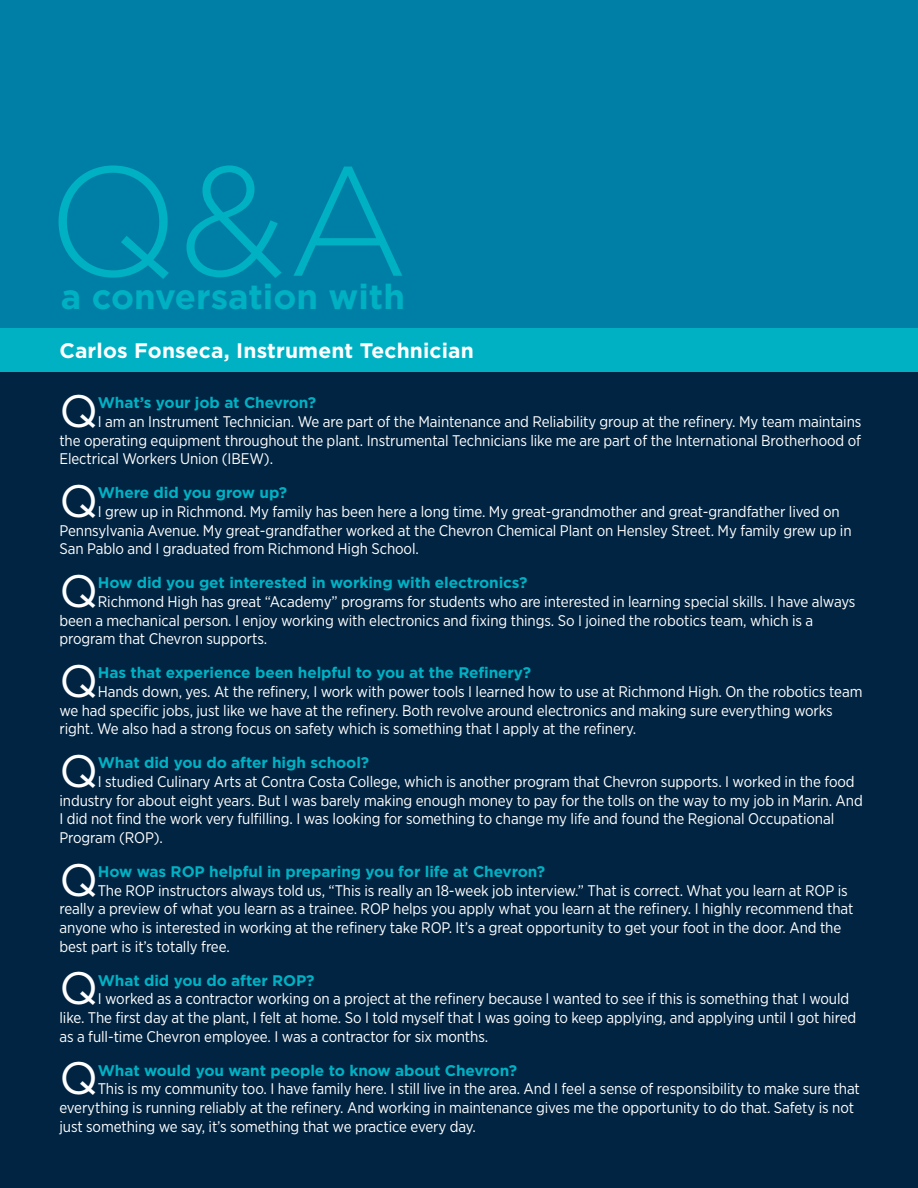
<style>
.page{position:relative;width:918px;height:1188px;background:#fff}
.page>*{position:absolute;margin:0;border:0;box-sizing:border-box;transform-origin:0 0}
.t1{font:300 154.95px "Gotham";color:#00b1c3}
.t2{font:45.45px "Gotham";color:#fff}
.t3{font:700 34.65px "Gotham";color:#00b1c3}
.t4{font:700 21px "Gotham";letter-spacing:.005em;color:#fff}
.t5{font:15.3px/18.8px "Gotham Narrow";letter-spacing:-.005em;color:#fff}
.t6{font:700 15.3px "Gotham";letter-spacing:-.005em;color:#00b1c3}
</style>
<div class="page">
<div style="left:0;top:359px;width:918px;height:829px;background:#002442"></div>
<div style="left:0;top:0;width:918px;height:328px;background:#007fa6"></div>
<div style="left:0;top:328px;width:918px;height:44px;background:#00b1c3"></div>
<h1 class="t1" style="left:47px;top:132px;width:363px">Q&amp;A</h1>
<h3 class="t3" style="left:61px;top:277px;width:346px">a conversation with</h3>
<h3 class="t4" style="left:59px;top:339px;width:416px">Carlos Fonseca, Instrument Technician</h3>
<h2 class="t2" style="left:59px;top:385px;width:40px">Q</h2>
<p class="t6" style="left:98px;top:394px;width:220px">What’s your job at Chevron?</p>
<p class="t5" style="left:59px;top:413px;width:804px;text-align:justify;text-indent:38px">I am an Instrument Technician. We are part of the Maintenance and Reliability group at the refinery. My team maintains the operating equipment throughout the plant. Instrumental Technicians like me are part of the International Brotherhood of Electrical Workers Union (IBEW).</p>
<h2 class="t2" style="left:59px;top:475px;width:40px">Q</h2>
<p class="t6" style="left:98px;top:484px;width:191px">Where did you grow up?</p>
<p class="t5" style="left:59px;top:503px;width:794px;text-indent:38px">I grew up in Richmond. My family has been here a long time. My great-grandmother and great-grandfather lived on<br>Pennsylvania Avenue. My great-grandfather worked at the Chevron Chemical Plant on Hensley Street. My family grew up in<br>San Pablo and I graduated from Richmond High School.</p>
<h2 class="t2" style="left:59px;top:565px;width:40px">Q</h2>
<p class="t6" style="left:98px;top:574px;width:431px">How did you get interested in working with electronics?</p>
<p class="t5" style="left:59px;top:593px;width:798px;text-indent:38px">Richmond High has great “Academy” programs for students who are interested in learning special skills. I have always been a mechanical person. I enjoy working with electronics and fixing things. So I joined the robotics team, which is a program that Chevron supports.</p>
<h2 class="t2" style="left:59px;top:655px;width:40px">Q</h2>
<p class="t6" style="left:98px;top:664px;width:435px">Has that experience been helpful to you at the Refinery?</p>
<p class="t5" style="left:59px;top:683px;width:805px;text-indent:38px">Hands down, yes. At the refinery, I work with power tools I learned how to use at Richmond High. On the robotics team we had specific jobs, just like we have at the refinery. Both revolve around electronics and making sure everything works right. We also had a strong focus on safety which is something that I apply at the refinery.</p>
<h2 class="t2" style="left:59px;top:745px;width:40px">Q</h2>
<p class="t6" style="left:98px;top:754px;width:273px">What did you do after high school?</p>
<p class="t5" style="left:59px;top:773px;width:805px;text-indent:38px">I studied Culinary Arts at Contra Costa College, which is another program that Chevron supports. I worked in the food industry for about eight years. But I was barely making enough money to pay for the tolls on the way to my job in Marin. And I did not find the work very fulfilling. I was looking for something to change my life and found the Regional Occupational Program (ROP).</p>
<h2 class="t2" style="left:59px;top:853px;width:40px">Q</h2>
<p class="t6" style="left:98px;top:863px;width:449px">How was ROP helpful in preparing you for life at Chevron?</p>
<p class="t5" style="left:59px;top:882px;width:796px;text-indent:38px">The ROP instructors always told us, “This is really an 18-week job interview.” That is correct. What you learn at ROP is really a preview of what you learn as a trainee. ROP helps you apply what you learn at the refinery. I highly recommend that anyone who is interested in working at the refinery take ROP. It’s a great opportunity to get your foot in the door. And the best part is it’s totally free.</p>
<h2 class="t2" style="left:59px;top:962px;width:40px">Q</h2>
<p class="t6" style="left:98px;top:972px;width:218px">What did you do after ROP?</p>
<p class="t5" style="left:59px;top:991px;width:798px;text-indent:38px">I worked as a contractor working on a project at the refinery because I wanted to see if this is something that I would like. The first day at the plant, I felt at home. So I told myself that I was going to keep applying, and applying until I got hired as a full-time Chevron employee. I was a contractor for six months.</p>
<h2 class="t2" style="left:59px;top:1052px;width:40px">Q</h2>
<p class="t6" style="left:98px;top:1062px;width:421px">What would you want people to know about Chevron?</p>
<p class="t5" style="left:59px;top:1081px;width:802px;text-indent:38px">This is my community too. I have family here. I still live in the area. And I feel a sense of responsibility to make sure that everything is running reliably at the refinery. And working in maintenance gives me the opportunity to do that. Safety is not just something we say, it’s something that we practice every day.</p>
</div>
